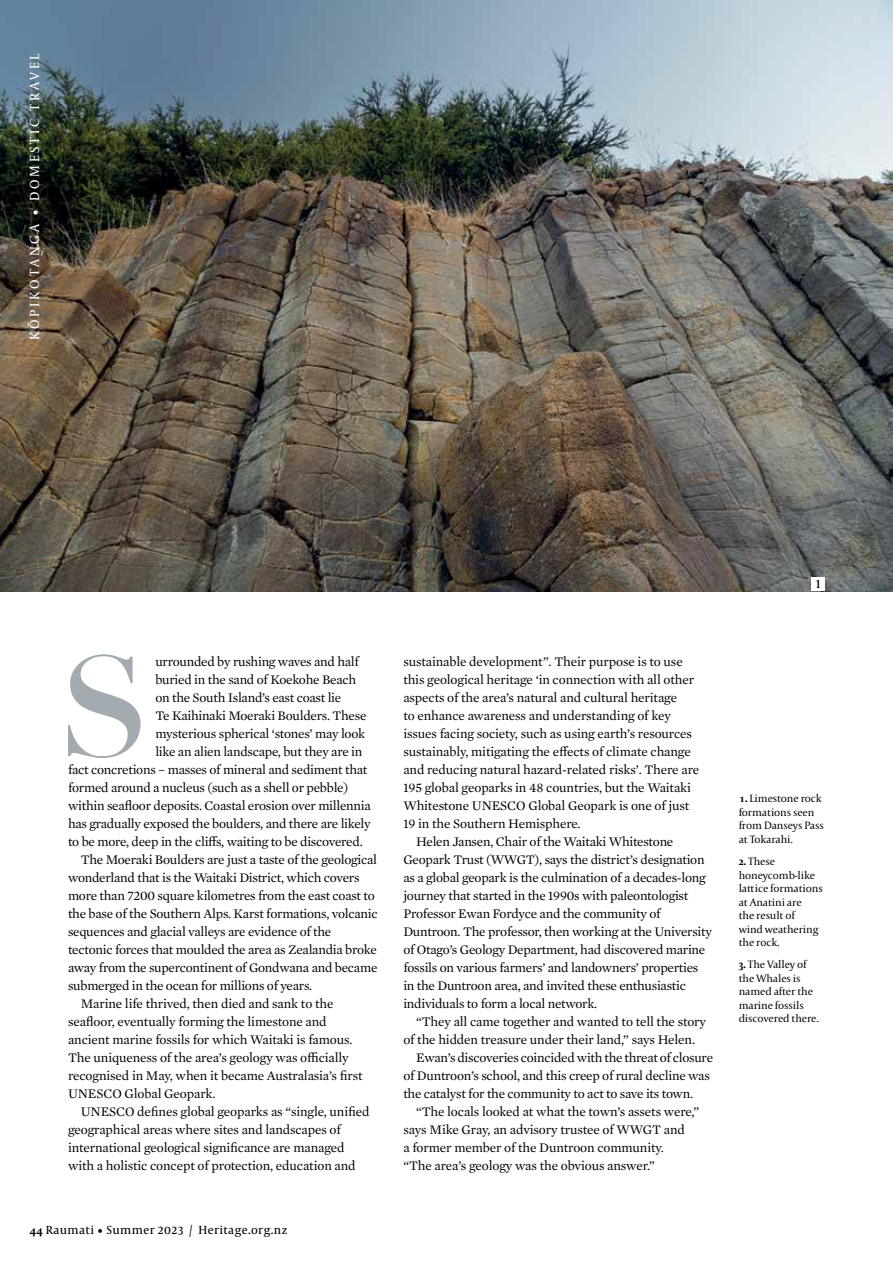
<style>
.page{position:relative;width:893px;height:1263px;background:#fff}
.page>*{position:absolute;margin:0;border:0;box-sizing:border-box;transform-origin:0 0}
.t1{font:700 139.8px "Didot";color:#a3aab0}
.t2{font:13.5px "Capitolium News 2";letter-spacing:.2em;color:#fff}
.t3{font:13.5px "Capitolium News 2";color:#000}
.t4{font:13.35px "Mercury Text G1";letter-spacing:-.02em;color:#000}
.t5{font:12px "Capitolium News 2";letter-spacing:.03em;color:#000}
.t6{font:11.25px/13.5px "Capitolium 2";letter-spacing:-.01em;color:#000}
.s1{font-family:"Capitolium 2";font-weight:700}
.s2{font-weight:700}
</style>
<div class="page">
<img style="left:0;top:0;width:893px;height:591px">
<div style="left:811px;top:578px;width:14px;height:13px;background:#fff"></div>
<p class="t2" style="left:25px;top:340px;width:288px;rotate:-90deg">KŌPIKOTANGA • DOMESTIC TRAVEL</p>
<p class="t3" style="left:816px;top:574px;width:6px">1</p>
<h1 class="t1" style="left:59px;top:619px;width:92px">S</h1>
<p class="t4" style="left:155px;top:652px;width:205px">urrounded by rushing waves and half</p>
<p class="t4" style="left:155px;top:670px;width:202px">buried in the sand of Koekohe Beach</p>
<p class="t4" style="left:155px;top:688px;width:187px">on the South Island’s east coast lie</p>
<p class="t4" style="left:155px;top:706px;width:213px">Te Kaihinaki Moeraki Boulders. These</p>
<p class="t4" style="left:155px;top:724px;width:211px">mysterious spherical ‘stones’ may look</p>
<p class="t4" style="left:155px;top:742px;width:209px">like an alien landscape, but they are in</p>
<p class="t4" style="left:68px;top:760px;width:301px">fact concretions – masses of mineral and sediment that</p>
<p class="t4" style="left:68px;top:778px;width:282px">formed around a nucleus (such as a shell or pebble)</p>
<p class="t4" style="left:68px;top:796px;width:304px">within seafloor deposits. Coastal erosion over millennia</p>
<p class="t4" style="left:68px;top:814px;width:304px">has gradually exposed the boulders, and there are likely</p>
<p class="t4" style="left:68px;top:832px;width:296px">to be more, deep in the cliffs, waiting to be discovered.</p>
<p class="t4" style="left:81px;top:850px;width:298px">The Moeraki Boulders are just a taste of the geological</p>
<p class="t4" style="left:68px;top:868px;width:293px">wonderland that is the Waitaki District, which covers</p>
<p class="t4" style="left:68px;top:886px;width:308px">more than 7200 square kilometres from the east coast to</p>
<p class="t4" style="left:68px;top:904px;width:311px">the base of the Southern Alps. Karst formations, volcanic</p>
<p class="t4" style="left:68px;top:922px;width:265px">sequences and glacial valleys are evidence of the</p>
<p class="t4" style="left:68px;top:940px;width:310px">tectonic forces that moulded the area as Zealandia broke</p>
<p class="t4" style="left:68px;top:958px;width:311px">away from the supercontinent of Gondwana and became</p>
<p class="t4" style="left:68px;top:976px;width:246px">submerged in the ocean for millions of years.</p>
<p class="t4" style="left:81px;top:994px;width:254px">Marine life thrived, then died and sank to the</p>
<p class="t4" style="left:68px;top:1012px;width:260px">seafloor, eventually forming the limestone and</p>
<p class="t4" style="left:68px;top:1030px;width:286px">ancient marine fossils for which Waitaki is famous.</p>
<p class="t4" style="left:68px;top:1048px;width:282px">The uniqueness of the area’s geology was officially</p>
<p class="t4" style="left:68px;top:1066px;width:296px">recognised in May, when it became Australasia’s first</p>
<p class="t4" style="left:68px;top:1084px;width:149px">UNESCO Global Geopark.</p>
<p class="t4" style="left:81px;top:1102px;width:290px">UNESCO defines global geoparks as “single, unified</p>
<p class="t4" style="left:68px;top:1120px;width:274px">geographical areas where sites and landscapes of</p>
<p class="t4" style="left:68px;top:1138px;width:278px">international geological significance are managed</p>
<p class="t4" style="left:68px;top:1156px;width:289px">with a holistic concept of protection, education and</p>
<p class="t5" style="left:30px;top:1221px;width:259px"><span class="s1">44</span> Raumati • Summer 2023 / Heritage.org.nz</p>
<p class="t4" style="left:403px;top:652px;width:281px">sustainable development”. Their purpose is to use</p>
<p class="t4" style="left:403px;top:670px;width:292px">this geological heritage ‘in connection with all other</p>
<p class="t4" style="left:403px;top:688px;width:275px">aspects of the area’s natural and cultural heritage</p>
<p class="t4" style="left:403px;top:706px;width:269px">to enhance awareness and understanding of key</p>
<p class="t4" style="left:403px;top:724px;width:290px">issues facing society, such as using earth’s resources</p>
<p class="t4" style="left:403px;top:742px;width:289px">sustainably, mitigating the effects of climate change</p>
<p class="t4" style="left:403px;top:760px;width:297px">and reducing natural hazard-related risks’. There are</p>
<p class="t4" style="left:403px;top:778px;width:289px">195 global geoparks in 48 countries, but the Waitaki</p>
<p class="t4" style="left:403px;top:796px;width:287px">Whitestone UNESCO Global Geopark is one of just</p>
<p class="t4" style="left:403px;top:814px;width:179px">19 in the Southern Hemisphere.</p>
<p class="t4" style="left:416px;top:832px;width:259px">Helen Jansen, Chair of the Waitaki Whitestone</p>
<p class="t4" style="left:403px;top:850px;width:303px">Geopark Trust (WWGT), says the district’s designation</p>
<p class="t4" style="left:403px;top:868px;width:304px">as a global geopark is the culmination of a decades-long</p>
<p class="t4" style="left:403px;top:886px;width:286px">journey that started in the 1990s with paleontologist</p>
<p class="t4" style="left:403px;top:904px;width:259px">Professor Ewan Fordyce and the community of</p>
<p class="t4" style="left:403px;top:922px;width:310px">Duntroon. The professor, then working at the University</p>
<p class="t4" style="left:403px;top:940px;width:303px">of Otago’s Geology Department, had discovered marine</p>
<p class="t4" style="left:403px;top:958px;width:297px">fossils on various farmers’ and landowners’ properties</p>
<p class="t4" style="left:403px;top:976px;width:284px">in the Duntroon area, and invited these enthusiastic</p>
<p class="t4" style="left:403px;top:994px;width:195px">individuals to form a local network.</p>
<p class="t4" style="left:416px;top:1012px;width:292px">“They all came together and wanted to tell the story</p>
<p class="t4" style="left:403px;top:1030px;width:293px">of the hidden treasure under their land,” says Helen.</p>
<p class="t4" style="left:416px;top:1048px;width:298px">Ewan’s discoveries coincided with the threat of closure</p>
<p class="t4" style="left:403px;top:1066px;width:308px">of Duntroon’s school, and this creep of rural decline was</p>
<p class="t4" style="left:403px;top:1084px;width:291px">the catalyst for the community to act to save its town.</p>
<p class="t4" style="left:416px;top:1102px;width:285px">“The locals looked at what the town’s assets were,”</p>
<p class="t4" style="left:403px;top:1120px;width:283px">says Mike Gray, an advisory trustee of WWGT and</p>
<p class="t4" style="left:403px;top:1138px;width:262px">a former member of the Duntroon community.</p>
<p class="t4" style="left:403px;top:1156px;width:253px">“The area’s geology was the obvious answer.”</p>
<p class="t6" style="left:739px;top:792px;width:87px"><span class="s2">1.</span> Limestone rock formations seen from Danseys Pass at Tokarahi.</p>
<p class="t6" style="left:739px;top:854px;width:86px"><span class="s2">2.</span> These honeycomb-like lattice formations at Anatini are<br>the result of<br>wind weathering the rock.</p>
<p class="t6" style="left:739px;top:957px;width:82px"><span class="s2">3.</span> The Valley of the Whales is named after the marine fossils discovered there.</p>
</div>
